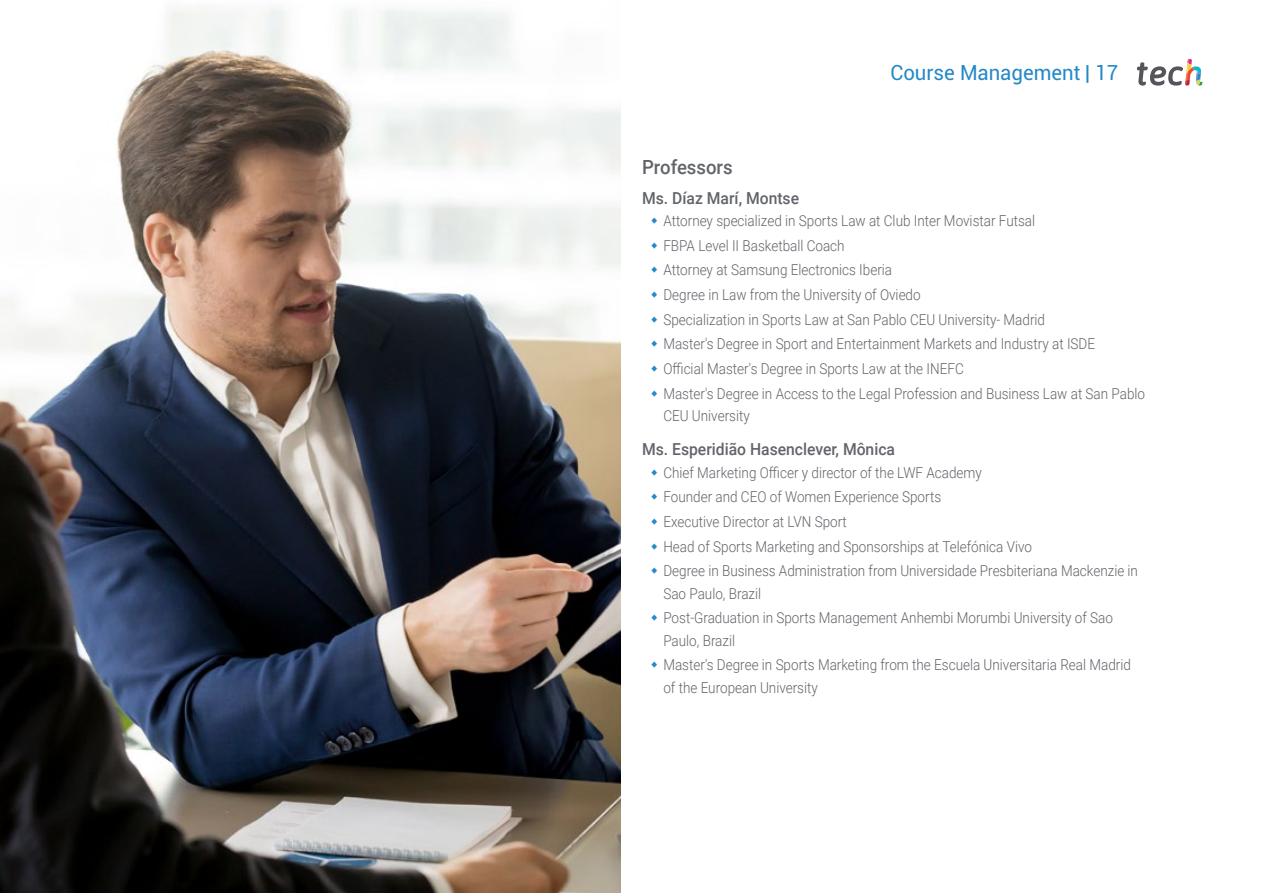
<style>
.page{position:relative;width:1263px;height:893px;background:#fff}
.page>*{position:absolute;margin:0;border:0;box-sizing:border-box;transform-origin:0 0}
.t1{font:21px "Roboto";color:#2488c9}
.t2{font:500 19.5px "Roboto";color:#61646a;scale:.95 1}
.t3{font:500 16.5px "Roboto";color:#61646a;scale:.95 1}
.t4{font:300 15px/24.6px "Roboto";color:#61646a;scale:.9 1}
</style>
<div class="page">
<img style="left:0;top:8px;width:621px;height:885px">
<svg style="left:1137px;top:59px;width:65px;height:27px"></svg>
<h1 class="t1" style="left:890px;top:57px;width:229px">Course Management | 17</h1>
<h2 class="t2" style="left:642px;top:154px;width:97px">Professors</h2>
<p class="t3" style="left:642px;top:186px;width:167px">Ms. Díaz Marí, Montse</p>
<p class="t4" style="left:663px;top:208px;width:537px">Attorney specialized in Sports Law at Club Inter Movistar Futsal<br>FBPA Level II Basketball Coach<br>Attorney at Samsung Electronics Iberia<br>Degree in Law from the University of Oviedo<br>Specialization in Sports Law at San Pablo CEU University- Madrid<br>Master's Degree in Sport and Entertainment Markets and Industry at ISDE<br>Official Master's Degree in Sports Law at the INEFC<br>Master's Degree in Access to the Legal Profession and Business Law at San Pablo</p>
<p class="t4" style="left:663px;top:403px;width:98px">CEU University</p>
<p class="t3" style="left:642px;top:438px;width:268px">Ms. Esperidião Hasenclever, Mônica</p>
<p class="t4" style="left:663px;top:459px;width:529px">Chief Marketing Officer y director of the LWF Academy<br>Founder and CEO of Women Experience Sports<br>Executive Director at LVN Sport<br>Head of Sports Marketing and Sponsorships at Telefónica Vivo<br>Degree in Business Administration from Universidade Presbiteriana Mackenzie in</p>
<p class="t4" style="left:663px;top:580px;width:501px">Sao Paulo, Brazil<br>Post-Graduation in Sports Management Anhembi Morumbi University of Sao</p>
<p class="t4" style="left:663px;top:628px;width:521px">Paulo, Brazil<br>Master's Degree in Sports Marketing from the Escuela Universitaria Real Madrid</p>
<p class="t4" style="left:663px;top:675px;width:173px">of the European University</p>
</div>
